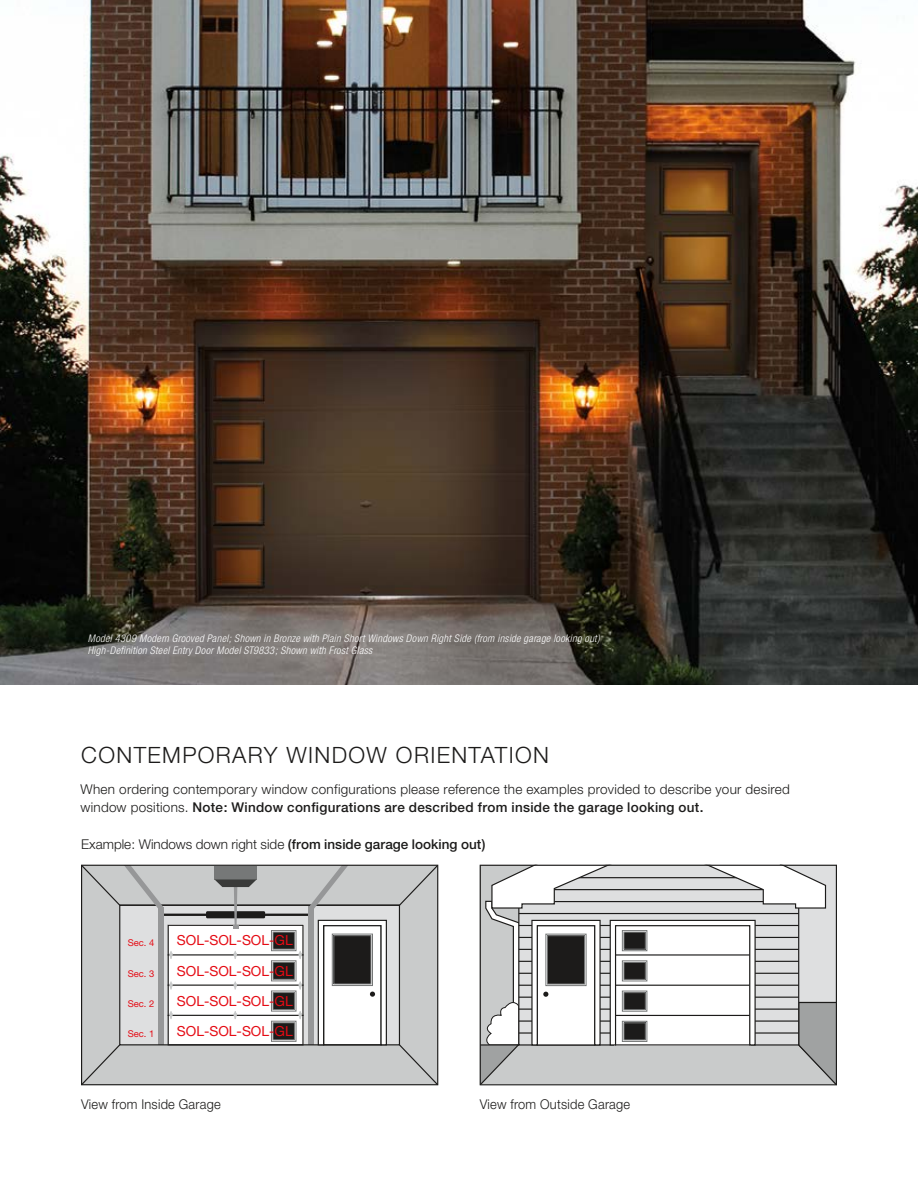
<style>
.page{position:relative;width:918px;height:1188px;background:#fff}
.page>*{position:absolute;margin:0;border:0;box-sizing:border-box;transform-origin:0 0}
.t1{font:300 22.5px "Helvetica Neue";letter-spacing:.06em;color:#1c1b1a}
.t2{font:13.8px/30.2px "Helvetica Neue";color:#e50b14;text-align:justify}
.t3{font:300 13.5px/18px "Helvetica Neue";letter-spacing:.02em;color:#1c1b1a}
.t4{font:300 13.5px "Helvetica Neue";color:#1c1b1a}
.t5{font:300 13.5px "Helvetica Neue";letter-spacing:.02em;color:#1c1b1a;scale:.95 1}
.t6{font:italic 300 condensed 10.5px/12.6px "Helvetica Neue";letter-spacing:.03em;color:#fff}
.t7{font:9.45px "Helvetica Neue";color:#e50b14}
.s1{font-weight:500}
</style>
<div class="page">
<img style="left:0;top:0;width:918px;height:684px">
<svg style="left:81px;top:865px;width:357px;height:220px;fill:#c9cbcb"></svg>
<svg style="left:480px;top:865px;width:357px;height:220px"></svg>
<p class="t6" style="left:88px;top:632px;width:514px">Model 4309 Modern Grooved Panel; Shown in Bronze with Plain Short Windows Down Right Side (from inside garage looking out)<br>High-Definition Steel Entry Door Model ST9833; Shown with Frost Glass</p>
<h1 class="t1" style="left:81px;top:747px;width:469px">CONTEMPORARY WINDOW ORIENTATION</h1>
<p class="t3" style="left:80px;top:782px;width:711px">When ordering contemporary window configurations please reference the examples provided to describe your desired window positions. <span class="s1">Note: Window configurations are described from inside the garage looking out.</span></p>
<p class="t4" style="left:81px;top:839px;width:406px">Example: Windows down right side <span class="s1">(from inside garage looking out)</span></p>
<p class="t7" style="left:128px;top:937px;width:28px">Sec. 4</p>
<p class="t2" style="left:177px;top:925px;width:117px">SOL-SOL-SOL-GL</p>
<p class="t7" style="left:128px;top:968px;width:28px">Sec. 3</p>
<p class="t7" style="left:128px;top:998px;width:28px">Sec. 2</p>
<p class="t7" style="left:128px;top:1028px;width:28px">Sec. 1</p>
<p class="t2" style="left:177px;top:956px;width:117px">SOL-SOL-SOL-GL SOL-SOL-SOL-GL SOL-SOL-SOL-GL</p>
<p class="t5" style="left:81px;top:1099px;width:149px">View from Inside Garage</p>
<p class="t5" style="left:480px;top:1099px;width:160px">View from Outside Garage</p>
</div>
